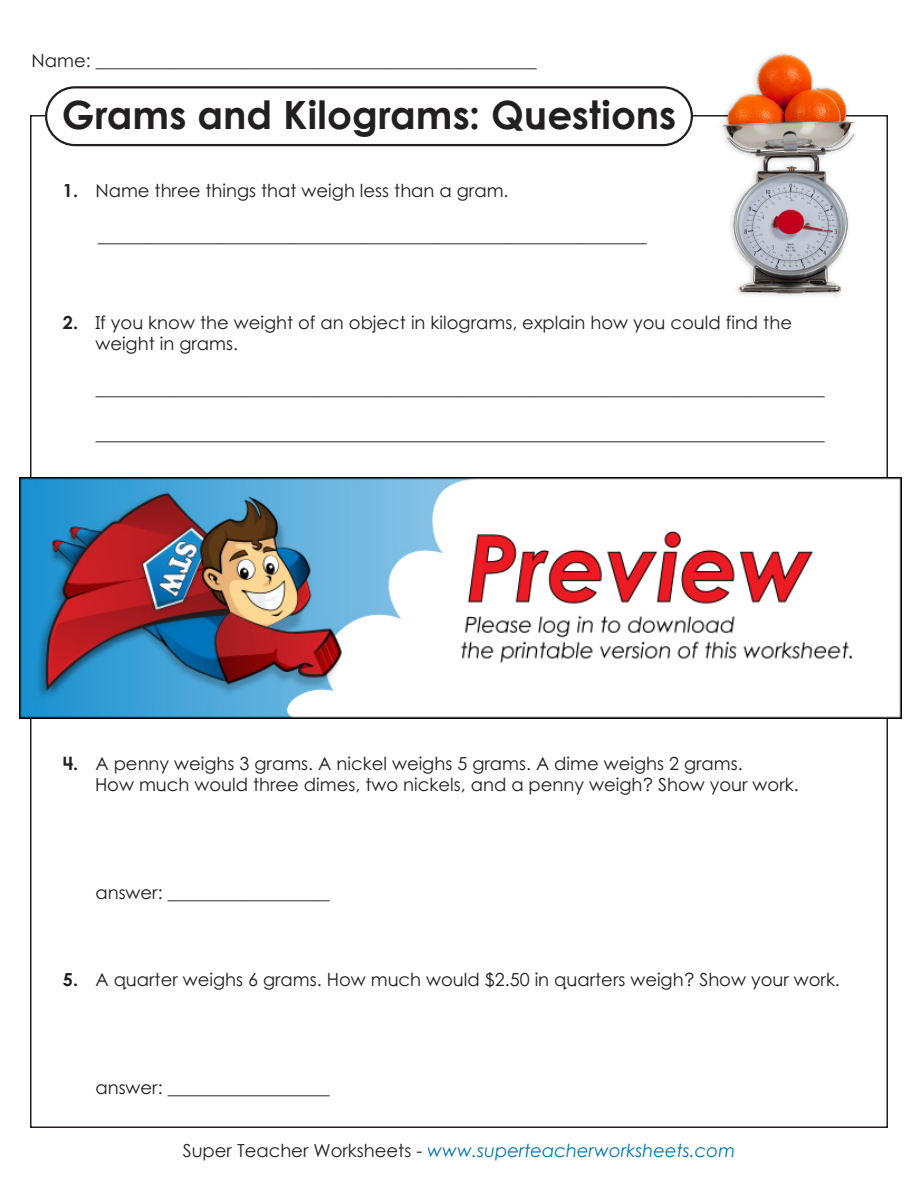
<style>
.page{position:relative;width:918px;height:1188px;background:#fff}
.page>*{position:absolute;margin:0;border:0;box-sizing:border-box;transform-origin:0 0}
.t1{font:700 39px "Century STW4";color:#231f20}
.t2{font:18px/21.6px "Century STW4";color:#231f20}
.t3{font:italic 18px "Century Gothic 2";color:#0075af}
.s1{font-weight:700}
.s2{font-style:normal;color:#231f20}
</style>
<div class="page">
<div style="left:45px;top:86px;width:648px;height:60px;border:2px solid #231f20;border-radius:29px"></div>
<img style="left:694px;top:53px;width:194px;height:258px">
<img style="left:20px;top:477px;width:881px;height:241px">
<p class="t2" style="left:32px;top:50px;width:507px">Name: _________________________________________________</p>
<p class="t1" style="left:62px;top:86px;width:616px">Grams and Kilograms: Questions</p>
<p class="t2" style="left:63px;top:180px;width:447px"><span class="s1">1.</span> Name three things that weigh less than a gram.</p>
<p class="t2" style="left:98px;top:225px;width:550px">_____________________________________________________________</p>
<p class="t2" style="left:95px;top:311px;width:698px;text-indent:-32px"><span class="s1">2.</span> If you know the weight of an object in kilograms, explain how you could find the weight in grams.</p>
<p class="t2" style="left:96px;top:378px;width:731px">_________________________________________________________________________________</p>
<p class="t2" style="left:96px;top:423px;width:731px">_________________________________________________________________________________</p>
<p class="t2" style="left:63px;top:752px;width:681px"><span class="s1">4.</span> A penny weighs 3 grams. A nickel weighs 5 grams. A dime weighs 2 grams.</p>
<p class="t2" style="left:95px;top:774px;width:705px">How much would three dimes, two nickels, and a penny weigh? Show your work.</p>
<p class="t2" style="left:95px;top:882px;width:236px">answer: __________________</p>
<p class="t2" style="left:63px;top:968px;width:778px"><span class="s1">5.</span> A quarter weighs 6 grams. How much would $2.50 in quarters weigh? Show your work.</p>
<p class="t2" style="left:95px;top:1076px;width:236px">answer: __________________</p>
<p class="t3" style="left:183px;top:1137px;width:554px"><span class="s2">Super Teacher Worksheets -</span> www.superteacherworksheets.com</p>
</div>
